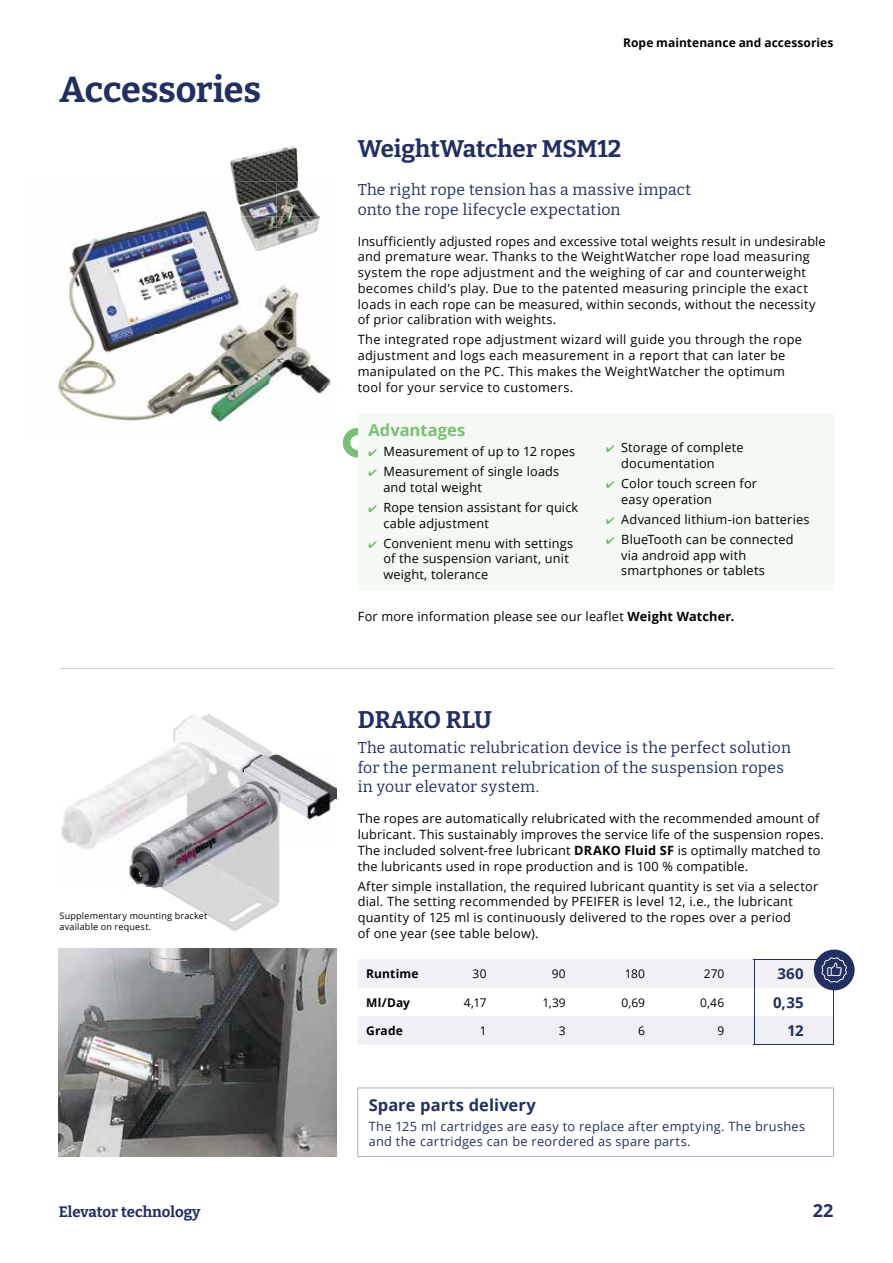
<style>
.page{position:relative;width:893px;height:1263px;background:#fff}
.page>*{position:absolute;margin:0;border:0;box-sizing:border-box;transform-origin:0 0}
.t1{font:700 36px "Bitter";letter-spacing:-.01em;color:#232f61}
.t2{font:700 24px "Bitter";letter-spacing:-.005em;color:#232f61}
.t3{font:700 18px "Open Sans";color:#232f61}
.t4{font:700 16.5px "Open Sans";letter-spacing:.005em;color:#232f61}
.t5{font:700 16.5px "Open Sans";color:#7bbe75}
.t6{font:15.75px/19.5px "Bitter";letter-spacing:.015em;color:#232f61}
.t7{font:700 15px "Bitter";color:#232f61}
.t8{font:700 15px "Open Sans";letter-spacing:.015em;color:#232f61}
.t9{font:12.75px/15.8px "Open Sans";letter-spacing:.015em;color:#000}
.t10{font:12.75px/15px "Open Sans";letter-spacing:.025em;color:#232f61}
.t11{font:700 12px "Open Sans";letter-spacing:.005em;color:#000}
.t12{font:12px "Open Sans";color:#000}
.t13{font:9px/10.8px "Open Sans";letter-spacing:.025em;color:#000}
.s1{color:#7bbe75}
.s2{font-weight:700}
</style>
<div class="page">
<img style="left:230px;top:146px;width:68px;height:36px">
<img style="left:58px;top:211px;width:273px;height:211px">
<img style="left:233px;top:182px;width:87px;height:34px">
<img style="left:241px;top:216px;width:36px;height:35px">
<img style="left:277px;top:216px;width:43px;height:29px">
<img style="left:59px;top:948px;width:277px;height:209px">
<img style="left:61px;top:714px;width:275px;height:218px">
<svg style="left:343px;top:428px;width:15px;height:30px"></svg>
<div style="left:358px;top:413px;width:475px;height:177px;background:#f4f9f3"></div>
<hr style="left:60px;top:668px;width:773px;height:1px;background:#cdcada">
<svg style="left:358px;top:1088px;width:475px;height:69px"></svg>
<div style="left:814px;top:949px;width:41px;height:41px;background:#232f61;border-radius:50%"></div>
<svg style="left:358px;top:957px;width:489px;height:88px"></svg>
<h1 class="t1" style="left:60px;top:66px;width:203px">Accessories</h1>
<p class="t13" style="left:60px;top:910px;width:149px">Supplementary mounting bracket available on request.</p>
<p class="t11" style="left:623px;top:34px;width:212px">Rope maintenance and accessories</p>
<h2 class="t2" style="left:358px;top:134px;width:265px">WeightWatcher MSM12</h2>
<p class="t6" style="left:358px;top:179px;width:335px">The right rope tension has a massive impact onto the rope lifecycle expectation</p>
<p class="t9" style="left:358px;top:233px;width:470px">Insufficiently adjusted ropes and excessive total weights result in undesirable and premature wear. Thanks to the WeightWatcher rope load measuring system the rope adjustment and the weighing of car and counterweight becomes child’s play. Due to the patented measuring principle the exact loads in each rope can be measured, within seconds, without the necessity of prior calibration with weights.</p>
<p class="t9" style="left:358px;top:331px;width:446px">The integrated rope adjustment wizard will guide you through the rope adjustment and logs each measurement in a report that can later be manipulated on the PC. This makes the WeightWatcher the optimum tool for your service to customers.</p>
<p class="t5" style="left:368px;top:418px;width:98px">Advantages</p>
<p class="t9" style="left:368px;top:443px;width:208px"><span class="s1">✔</span> Measurement of up to 12 ropes</p>
<p class="t9" style="left:383px;top:463px;width:177px;text-indent:-15px"><span class="s1">✔</span> Measurement of single loads and total weight</p>
<p class="t9" style="left:383px;top:499px;width:196px;text-indent:-15px"><span class="s1">✔</span> Rope tension assistant for quick cable adjustment</p>
<p class="t9" style="left:383px;top:535px;width:191px;text-indent:-15px"><span class="s1">✔</span> Convenient menu with settings of the suspension variant, unit weight, tolerance</p>
<p class="t9" style="left:621px;top:439px;width:124px;text-indent:-15px"><span class="s1">✔</span> Storage of complete documentation</p>
<p class="t9" style="left:621px;top:475px;width:137px;text-indent:-15px"><span class="s1">✔</span> Color touch screen for easy operation</p>
<p class="t9" style="left:606px;top:511px;width:205px"><span class="s1">✔</span> Advanced lithium-ion batteries</p>
<p class="t9" style="left:621px;top:531px;width:174px;text-indent:-15px"><span class="s1">✔</span> BlueTooth can be connected via android app with smartphones or tablets</p>
<p class="t9" style="left:358px;top:608px;width:378px">For more information please see our leaflet <span class="s2">Weight Watcher.</span></p>
<h2 class="t2" style="left:358px;top:704px;width:136px">DRAKO RLU</h2>
<p class="t6" style="left:358px;top:738px;width:435px">The automatic relubrication device is the perfect solution for the permanent relubrication of the suspension ropes in your elevator system.</p>
<p class="t9" style="left:358px;top:811px;width:468px">The ropes are automatically relubricated with the recommended amount of lubricant. This sustainably improves the service life of the suspension ropes.<br>The included solvent-free lubricant <span class="s2">DRAKO Fluid SF</span> is optimally matched to the lubricants used in rope production and is 100 % compatible.</p>
<p class="t9" style="left:358px;top:878px;width:462px">After simple installation, the required lubricant quantity is set via a selector dial. The setting recommended by PFEIFER is level 12, i.e., the lubricant quantity of 125 ml is continuously delivered to the ropes over a period<br>of one year (see table below).</p>
<p class="t11" style="left:366px;top:965px;width:54px">Runtime</p>
<p class="t12" style="left:472px;top:965px;width:16px">30</p>
<p class="t12" style="left:552px;top:965px;width:16px">90</p>
<p class="t12" style="left:625px;top:965px;width:22px">180</p>
<p class="t12" style="left:704px;top:965px;width:22px">270</p>
<p class="t8" style="left:777px;top:963px;width:28px">360</p>
<p class="t11" style="left:366px;top:994px;width:45px">Ml/Day</p>
<p class="t12" style="left:464px;top:994px;width:24px">4,17</p>
<p class="t12" style="left:542px;top:994px;width:25px">1,39</p>
<p class="t12" style="left:621px;top:994px;width:25px">0,69</p>
<p class="t12" style="left:700px;top:994px;width:26px">0,46</p>
<p class="t8" style="left:773px;top:992px;width:32px">0,35</p>
<p class="t11" style="left:366px;top:1022px;width:38px">Grade</p>
<p class="t12" style="left:480px;top:1022px;width:8px">1</p>
<p class="t12" style="left:559px;top:1022px;width:8px">3</p>
<p class="t12" style="left:638px;top:1022px;width:8px">6</p>
<p class="t12" style="left:717px;top:1022px;width:8px">9</p>
<p class="t8" style="left:787px;top:1020px;width:18px">12</p>
<p class="t4" style="left:369px;top:1094px;width:169px">Spare parts delivery</p>
<p class="t10" style="left:369px;top:1118px;width:438px">The 125 ml cartridges are easy to replace after emptying. The brushes and the cartridges can be reordered as spare parts.</p>
<p class="t7" style="left:59px;top:1202px;width:143px">Elevator technology</p>
<h3 class="t3" style="left:813px;top:1197px;width:22px">22</h3>
</div>
